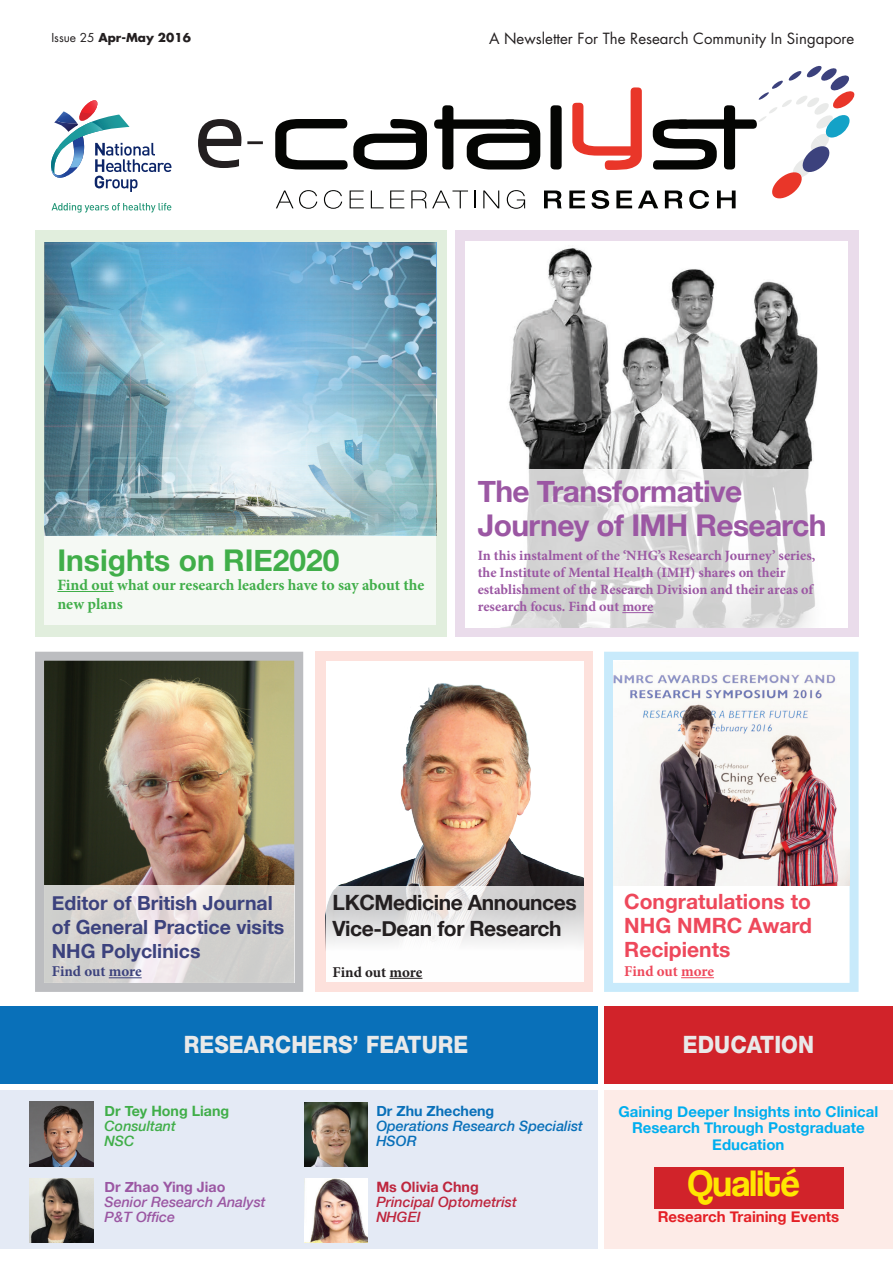
<style>
.page{position:relative;width:893px;height:1263px;background:#fff}
.page>*{position:absolute;margin:0;border:0;box-sizing:border-box;transform-origin:0 0}
.t1{font:37.95px "Coolvetica Rg";color:#ffe601}
.t2{font:700 30px/34px "Helvetica Neue";letter-spacing:-.02em;color:#9b57a3}
.t3{font:700 30px "Helvetica Neue";color:#40ae49}
.t4{font:800 24px "Helvetica Neue LT Std";letter-spacing:.005em;color:#e9e9e9;scale:.9 1}
.t5{font:700 21px/26.2px "Helvetica Neue";letter-spacing:-.02em;color:#231f20}
.t6{font:700 21px/24px "Helvetica Neue";color:#ee485b;text-align:justify}
.t7{font:700 19.5px/24px "Helvetica Neue";color:#3c427d}
.t8{font:700 15.75px/18.9px "Minion Pro";color:#40ae49}
.t9{font:700 15px/16.5px "Helvetica Neue";color:#00aeef;text-align:center}
.t10{font:15px "Futura";color:#231f20}
.t11{font:700 15px "Helvetica Neue";color:#e41f25}
.t12{font:700 15px "Minion Pro";letter-spacing:-.005em;color:#231f20}
.t13{font:700 15px "Minion Pro";letter-spacing:-.005em;color:#3c427d}
.t14{font:700 15px "Minion Pro";letter-spacing:-.005em;color:#ee485b}
.t15{font:italic 500 14.25px/15px "Helvetica Neue";color:#0970b9}
.t16{font:italic 500 14.25px/15px "Helvetica Neue";color:#9b57a3}
.t17{font:italic 500 14.25px/15px "Helvetica Neue";color:#be263e}
.t18{font:700 14.25px "Helvetica Neue";color:#40ae49}
.t19{font:700 14.25px "Helvetica Neue";color:#9b57a3}
.t20{font:italic 500 14.25px/15px "Helvetica Neue";color:#40ae49}
.t21{font:700 14.25px "Helvetica Neue";color:#0970b9}
.t22{font:700 14.25px "Helvetica Neue";color:#be263e}
.t23{font:700 14.1px/17px "Minion Pro";color:#9b57a3}
.t24{font:700 12px "Futura";color:#231f20}
.s1{font-weight:400}
</style>
<div class="page">
<img style="left:45px;top:662px;width:248px;height:224px">
<svg style="left:52px;top:203px;width:119px;height:10px"></svg>
<svg style="left:51px;top:100px;width:120px;height:92px"></svg>
<svg style="left:276px;top:190px;width:41px;height:19px"></svg>
<svg style="left:324px;top:190px;width:18px;height:19px"></svg>
<svg style="left:350px;top:191px;width:14px;height:17px"></svg>
<svg style="left:371px;top:191px;width:13px;height:17px"></svg>
<svg style="left:390px;top:191px;width:14px;height:17px"></svg>
<svg style="left:411px;top:191px;width:57px;height:17px"></svg>
<svg style="left:474px;top:191px;width:1px;height:17px"></svg>
<svg style="left:483px;top:191px;width:16px;height:17px"></svg>
<svg style="left:507px;top:190px;width:18px;height:19px"></svg>
<svg style="left:544px;top:191px;width:18px;height:17px"></svg>
<svg style="left:275px;top:119px;width:152px;height:51px"></svg>
<svg style="left:434px;top:105px;width:106px;height:65px"></svg>
<svg style="left:550px;top:105px;width:12px;height:65px"></svg>
<svg style="left:569px;top:65px;width:286px;height:144px"></svg>
<svg style="left:198px;top:119px;width:43px;height:49px"></svg>
<hr style="left:247px;top:141px;width:16px;height:3px;background:#231f20">
<div style="left:0;top:1090px;width:597px;height:159px;background:#e4eaf5"></div>
<div style="left:604px;top:1090px;width:289px;height:159px;background:#fdebe7"></div>
<div style="left:0;top:1006px;width:597px;height:77px;background:#0970b9"></div>
<div style="left:604px;top:1006px;width:289px;height:77px;background:#d1232a"></div>
<div style="left:654px;top:1167px;width:189px;height:42px;background:#d1232a"></div>
<img style="left:30px;top:1102px;width:64px;height:65px">
<img style="left:30px;top:1178px;width:64px;height:64px">
<img style="left:304px;top:1102px;width:63px;height:65px">
<div style="left:455px;top:230px;width:404px;height:407px;background:#eadceb"></div>
<div style="left:35px;top:230px;width:411px;height:407px;background:#e1eedd"></div>
<img style="left:45px;top:242px;width:391px;height:293px">
<div style="left:45px;top:535px;width:391px;height:89px;background:#f5f9f4"></div>
<img style="left:465px;top:241px;width:382px;height:228px">
<svg style="left:465px;top:469px;width:382px;height:158px;background:#e4e4e4"></svg>
<hr style="left:622px;top:612px;width:31px;height:1px;background:#9b57a3">
<hr style="left:57px;top:591px;width:57px;height:1px;background:#40ae49">
<div style="left:315px;top:652px;width:278px;height:340px;background:#fde1dc"></div>
<div style="left:35px;top:652px;width:268px;height:340px;border:9px solid #bcbdc0"></div>
<img style="left:326px;top:662px;width:258px;height:224px">
<div style="left:604px;top:652px;width:255px;height:340px;background:#fff;border:9px solid #aae0f9"></div>
<svg style="left:326px;top:886px;width:258px;height:96px;background:#ecebeb"></svg>
<hr style="left:390px;top:978px;width:32px;height:1px;background:#231f20">
<svg style="left:44px;top:886px;width:250px;height:97px;background:#dad6d5"></svg>
<hr style="left:109px;top:977px;width:33px;height:1px;background:#3c427d">
<hr style="left:681px;top:977px;width:33px;height:1px;background:#ee485b">
<img style="left:304px;top:1178px;width:63px;height:64px">
<img style="left:613px;top:661px;width:237px;height:225px">
<p class="t24" style="left:51px;top:29px;width:141px"><span class="s1">Issue 25</span> Apr-May 2016</p>
<p class="t10" style="left:489px;top:28px;width:367px">A Newsletter For The Research Community In Singapore</p>
<h2 class="t3" style="left:57px;top:537px;width:284px">Insights on RIE2020</h2>
<p class="t8" style="left:57px;top:575px;width:368px">Find out what our research leaders have to say about the new plans</p>
<h2 class="t2" style="left:478px;top:475px;width:350px">The Transformative<br>Journey of IMH Research</h2>
<p class="t23" style="left:478px;top:547px;width:339px">In this instalment of the ‘NHG’s Research Journey’ series, the Institute of Mental Health (IMH) shares on their establishment of the Research Division and their areas of research focus. Find out more</p>
<h3 class="t6" style="left:624px;top:890px;width:189px">Congratulations to NHG NMRC Award Recipients</h3>
<h3 class="t5" style="left:333px;top:890px;width:246px">LKCMedicine Announces<br>Vice-Dean for Research</h3>
<p class="t12" style="left:333px;top:961px;width:91px">Find out more</p>
<h3 class="t7" style="left:52px;top:892px;width:234px">Editor of British Journal of General Practice visits<br>NHG Polyclinics</h3>
<p class="t13" style="left:52px;top:961px;width:91px">Find out more</p>
<p class="t14" style="left:624px;top:961px;width:91px">Find out more</p>
<h3 class="t4" style="left:184px;top:1030px;width:318px">RESEARCHERS’ FEATURE</h3>
<h3 class="t4" style="left:683px;top:1030px;width:147px">EDUCATION</h3>
<p class="t18" style="left:105px;top:1099px;width:126px">Dr Tey Hong Liang</p>
<p class="t20" style="left:105px;top:1117px;width:73px">Consultant<br>NSC</p>
<p class="t19" style="left:105px;top:1176px;width:122px">Dr Zhao Ying Jiao</p>
<p class="t16" style="left:105px;top:1194px;width:163px">Senior Research Analyst<br>P&amp;T Office</p>
<p class="t21" style="left:376px;top:1100px;width:119px">Dr Zhu Zhecheng</p>
<p class="t15" style="left:376px;top:1118px;width:208px">Operations Research Specialist<br>HSOR</p>
<p class="t22" style="left:376px;top:1176px;width:104px">Ms Olivia Chng</p>
<p class="t17" style="left:376px;top:1194px;width:142px">Principal Optometrist<br>NHGEI</p>
<p class="t9" style="left:618px;top:1104px;width:261px">Gaining Deeper Insights into Clinical<br>Research Through Postgraduate<br>Education</p>
<h1 class="t1" style="left:688px;top:1161px;width:114px">Qualité</h1>
<p class="t11" style="left:658px;top:1205px;width:183px">Research Training Events</p>
</div>
